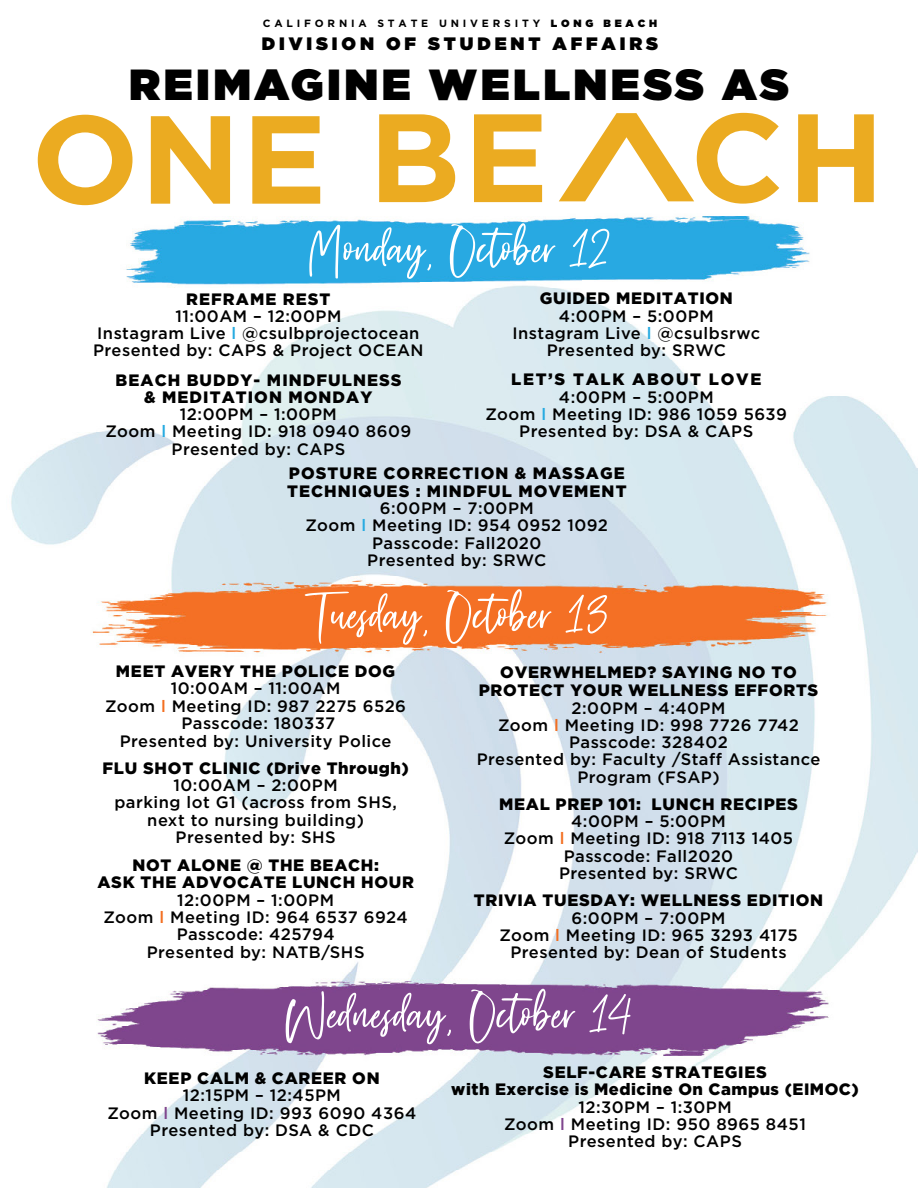
<style>
.page{position:relative;width:918px;height:1188px;background:#fff}
.page>*{position:absolute;margin:0;border:0;box-sizing:border-box;transform-origin:0 0}
.t1{font:64.5px "Friday Vibes";color:#fff}
.t2{font:900 43.5px "Gotham HTF";letter-spacing:.08em;color:#000}
.t3{font:900 18px "Gotham";letter-spacing:.215em;color:#000}
.t4{font:500 16.5px/17.2px "Gotham HTF";letter-spacing:.03em;color:#000;text-align:center}
.t5{font:900 16.5px/17.5px "Gotham";letter-spacing:.045em;color:#000;text-align:center}
.t6{font:900 16.5px/17.2px "Gotham";letter-spacing:.065em;color:#000;text-align:center}
.t7{font:900 16.5px "Gotham";letter-spacing:.105em;color:#000}
.t8{font:700 10.5px "Gotham";letter-spacing:.365em;color:#000}
.s1{font-weight:900}
.s2{font-family:"Hesterica"}
.s3{color:#25aae1}
.s4{color:#f36f21}
.s5{color:#7f458d}
</style>
<div class="page">
<img style="left:11px;top:112px;width:907px;height:1076px">
<svg style="left:379px;top:114px;width:76px;height:88px"></svg>
<svg style="left:474px;top:114px;width:68px;height:88px"></svg>
<svg style="left:798px;top:114px;width:76px;height:88px"></svg>
<svg style="left:559px;top:113px;width:220px;height:91px"></svg>
<svg style="left:38px;top:115px;width:95px;height:90px"></svg>
<svg style="left:151px;top:116px;width:79px;height:88px"></svg>
<svg style="left:252px;top:116px;width:68px;height:88px"></svg>
<p class="t8" style="left:263px;top:17px;width:396px">CALIFORNIA STATE UNIVERSITY <span class="s1">LONG BEACH</span></p>
<p class="t3" style="left:262px;top:33px;width:398px">DIVISION OF STUDENT AFFAIRS</p>
<h2 class="t2" style="left:129px;top:59px;width:661px">REIMAGINE WELLNESS AS</h2>
<h1 class="t1" style="left:309px;top:210px;width:302px">Monday<span class="s2">,</span> October <sup>12</sup></h1>
<p class="t6" style="left:186px;top:290px;width:146px">REFRAME REST</p>
<p class="t4" style="left:93px;top:307px;width:332px">11:00AM – 12:00PM<br>Instagram Live <span class="s3">l</span> @csulbprojectocean<br>Presented by: CAPS &amp; Project OCEAN</p>
<p class="t6" style="left:116px;top:371px;width:288px">BEACH BUDDY- MINDFULNESS &amp; MEDITATION MONDAY</p>
<p class="t4" style="left:106px;top:405px;width:307px">12:00PM – 1:00PM<br>Zoom <span class="s3">l</span> Meeting ID: 918 0940 8609<br>Presented by: CAPS</p>
<p class="t5" style="left:540px;top:289px;width:195px">GUIDED MEDITATION</p>
<p class="t4" style="left:513px;top:307px;width:249px">4:00PM – 5:00PM<br>Instagram Live <span class="s3">l</span> @csulbsrwc<br>Presented by: SRWC</p>
<p class="t7" style="left:511px;top:370px;width:252px">LET’S TALK ABOUT LOVE</p>
<p class="t4" style="left:486px;top:388px;width:303px">4:00PM – 5:00PM<br>Zoom <span class="s3">l</span> Meeting ID: 986 1059 5639<br>Presented by: DSA &amp; CAPS</p>
<p class="t6" style="left:287px;top:464px;width:341px;line-height:18px;text-align:left">POSTURE CORRECTION &amp; MASSAGE<br>TECHNIQUES : MINDFUL MOVEMENT</p>
<p class="t4" style="left:306px;top:499px;width:304px">6:00PM – 7:00PM<br>Zoom <span class="s3">l</span> Meeting ID: 954 0952 1092<br>Passcode: Fall2020<br>Presented by: SRWC</p>
<h1 class="t1" style="left:311px;top:576px;width:298px">Tuesday<span class="s2">,</span> October <sup>13</sup></h1>
<p class="t5" style="left:116px;top:662px;width:281px">MEET AVERY THE POLICE DOG</p>
<p class="t4" style="left:105px;top:680px;width:303px">10:00AM – 11:00AM<br>Zoom <span class="s4">l</span> Meeting ID: 987 2275 6526<br>Passcode: 180337<br>Presented by: University Police</p>
<p class="t5" style="left:103px;top:759px;width:308px">FLU SHOT CLINIC (Drive Through)</p>
<p class="t4" style="left:114px;top:776px;width:284px">10:00AM – 2:00PM<br>parking lot G1 (across from SHS, next to nursing building)<br>Presented by: SHS</p>
<p class="t5" style="left:97px;top:856px;width:318px">NOT ALONE @ THE BEACH:<br>ASK THE ADVOCATE LUNCH HOUR</p>
<p class="t4" style="left:104px;top:891px;width:306px">12:00PM – 1:00PM<br>Zoom <span class="s4">l</span> Meeting ID: 964 6537 6924<br>Passcode: 425794<br>Presented by: NATB/SHS</p>
<p class="t5" style="left:479px;top:663px;width:341px">OVERWHELMED? SAYING NO TO<br>PROTECT YOUR WELLNESS EFFORTS</p>
<p class="t4" style="left:477px;top:699px;width:345px">2:00PM – 4:40PM<br>Zoom <span class="s4">l</span> Meeting ID: 998 7726 7742<br>Passcode: 328402<br>Presented by: Faculty /Staff Assistance<br>Program (FSAP)</p>
<p class="t5" style="left:499px;top:795px;width:301px">MEAL PREP 101: LUNCH RECIPES</p>
<p class="t4" style="left:504px;top:812px;width:291px">4:00PM – 5:00PM<br>Zoom <span class="s4">l</span> Meeting ID: 918 7113 1405<br>Passcode: Fall2020<br>Presented by: SRWC</p>
<p class="t5" style="left:474px;top:891px;width:351px">TRIVIA TUESDAY: WELLNESS EDITION</p>
<p class="t4" style="left:499px;top:909px;width:300px">6:00PM – 7:00PM<br>Zoom <span class="s4">l</span> Meeting ID: 965 3293 4175<br>Presented by: Dean of Students</p>
<h1 class="t1" style="left:286px;top:976px;width:348px">Wednesday<span class="s2">,</span> October <sup>14</sup></h1>
<p class="t5" style="left:144px;top:1069px;width:237px">KEEP CALM &amp; CAREER ON</p>
<p class="t4" style="left:108px;top:1086px;width:310px">12:15PM – 12:45PM<br>Zoom <span class="s5">l</span> Meeting ID: 993 6090 4364<br>Presented by: DSA &amp; CDC</p>
<p class="t5" style="left:451px;top:1063px;width:409px">SELF-CARE STRATEGIES<br>with Exercise is Medicine On Campus (EIMOC)</p>
<p class="t4" style="left:504px;top:1098px;width:303px">12:30PM – 1:30PM<br>Zoom <span class="s5">l</span> Meeting ID: 950 8965 8451<br>Presented by: CAPS</p>
</div>
